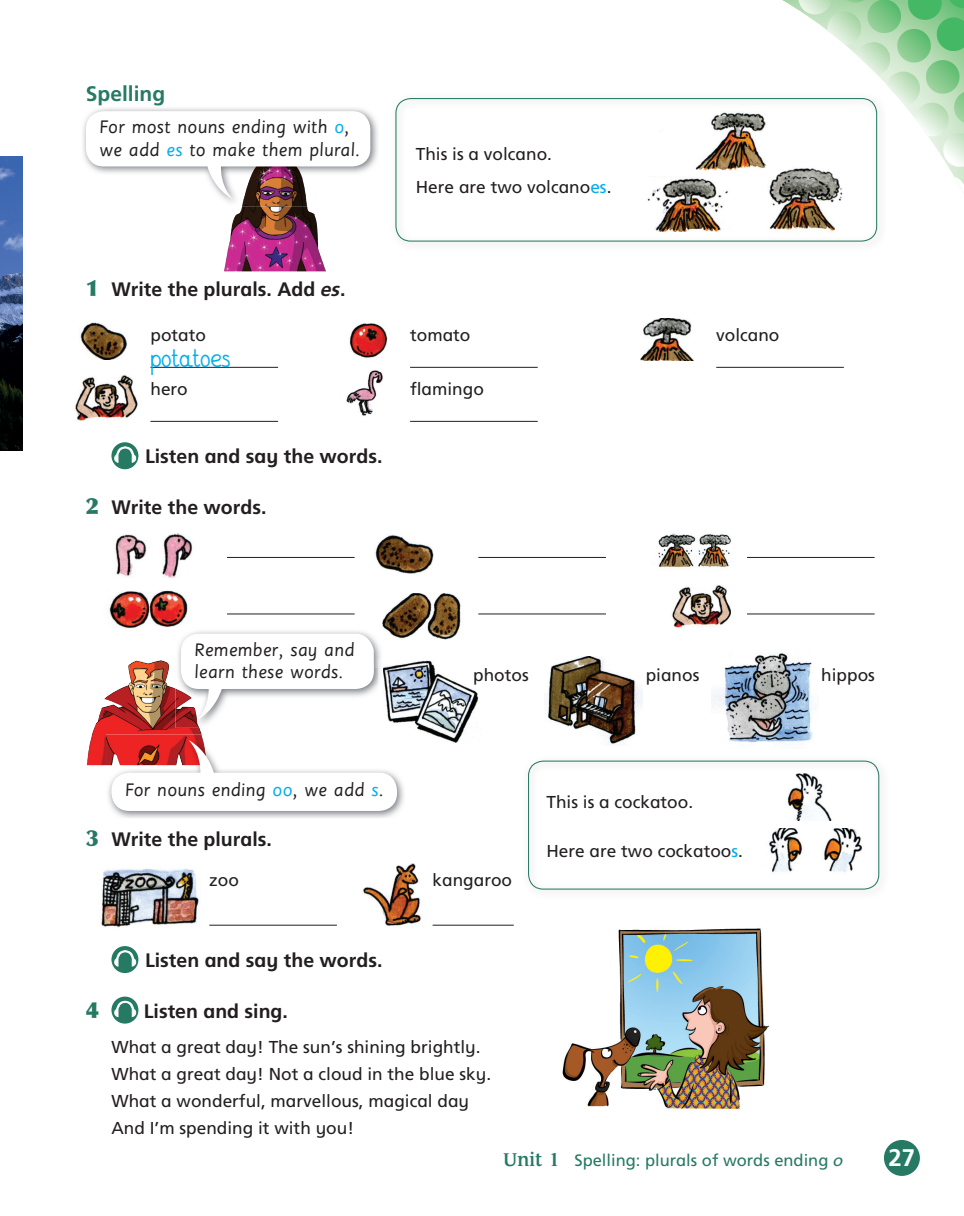
<style>
.page{position:relative;width:964px;height:1216px;background:#fff}
.page>*{position:absolute;margin:0;border:0;box-sizing:border-box;transform-origin:0 0}
.t1{font:700 24px "Frutiger Inf";color:#fff}
.t2{font:22.5px "Hf W Precursive Four";letter-spacing:-.02em;color:#00aeef}
.t3{font:900 22.5px "Optima LT Std";color:#267a63}
.t4{font:700 21px "Frutiger Inf";color:#267a63}
.t5{font:20.25px/22.5px "Sassoon San Slope";color:#231f20}
.t6{font:700 19.5px "Frutiger Inf";color:#231f20}
.t7{font:17.25px/27px "Frutiger Inf";color:#231f20}
.t8{font:16.5px "Frutiger Inf";color:#267a63}
.s1{color:#00aeef}
.s2{font-family:"Optima LT Std";font-weight:900;font-size:22.5px;color:#267a63}
.s3{font-style:italic}
.s4{font-family:"Leawood Infant";font-weight:500;font-size:18px}
</style>
<div class="page">
<div style="left:883px;top:1139px;width:36px;height:36px;background:#267a63;border-radius:50%"></div>
<img style="left:363px;top:863px;width:84px;height:63px">
<img style="left:101px;top:868px;width:98px;height:60px">
<img style="left:115px;top:533px;width:78px;height:44px">
<img style="left:109px;top:590px;width:79px;height:40px">
<img style="left:375px;top:535px;width:59px;height:38px">
<img style="left:383px;top:593px;width:78px;height:47px">
<img style="left:658px;top:533px;width:73px;height:35px">
<img style="left:672px;top:585px;width:58px;height:43px">
<img style="left:383px;top:660px;width:96px;height:83px">
<img style="left:544px;top:656px;width:98px;height:88px">
<img style="left:712px;top:653px;width:101px;height:90px">
<hr style="left:150px;top:367px;width:128px;height:1px;background:#231f20">
<hr style="left:410px;top:367px;width:127px;height:1px;background:#231f20">
<hr style="left:716px;top:367px;width:127px;height:1px;background:#231f20">
<hr style="left:150px;top:421px;width:128px;height:1px;background:#231f20">
<hr style="left:410px;top:421px;width:127px;height:1px;background:#231f20">
<div style="left:111px;top:442px;width:27px;height:27px;background:#267a63;border-radius:50%"></div>
<svg style="left:114px;top:446px;width:22px;height:16px"></svg>
<hr style="left:227px;top:557px;width:127px;height:1px;background:#231f20">
<hr style="left:478px;top:557px;width:128px;height:1px;background:#231f20">
<hr style="left:747px;top:557px;width:127px;height:1px;background:#231f20">
<hr style="left:227px;top:613px;width:127px;height:1px;background:#231f20">
<hr style="left:478px;top:613px;width:128px;height:1px;background:#231f20">
<hr style="left:747px;top:613px;width:127px;height:1px;background:#231f20">
<hr style="left:209px;top:924px;width:128px;height:1px;background:#231f20">
<hr style="left:432px;top:924px;width:128px;height:1px;background:#231f20">
<svg style="left:111px;top:946px;width:27px;height:27px"></svg>
<svg style="left:114px;top:950px;width:22px;height:16px"></svg>
<svg style="left:111px;top:996px;width:27px;height:27px"></svg>
<svg style="left:114px;top:1001px;width:22px;height:16px"></svg>
<img style="left:224px;top:207px;width:102px;height:64px">
<img style="left:0;top:156px;width:22px;height:294px">
<img style="left:83px;top:108px;width:213px;height:94px">
<img style="left:242px;top:199px;width:65px;height:8px">
<svg style="left:86px;top:111px;width:284px;height:88px"></svg>
<div style="left:395px;top:98px;width:482px;height:144px;border:1px solid #267a63;border-radius:15px"></div>
<img style="left:562px;top:928px;width:208px;height:182px">
<img style="left:695px;top:112px;width:72px;height:58px">
<img style="left:647px;top:176px;width:81px;height:56px">
<img style="left:80px;top:322px;width:48px;height:38px">
<img style="left:75px;top:375px;width:63px;height:46px">
<img style="left:349px;top:323px;width:39px;height:36px">
<img style="left:346px;top:370px;width:37px;height:46px">
<img style="left:640px;top:318px;width:54px;height:43px">
<img style="left:528px;top:762px;width:352px;height:128px">
<div style="left:528px;top:760px;width:351px;height:129px;border:1px solid #267a63;border-radius:15px"></div>
<img style="left:751px;top:773px;width:115px;height:47px">
<img style="left:750px;top:828px;width:115px;height:51px">
<img style="left:749px;top:165px;width:93px;height:68px">
<img style="left:108px;top:660px;width:52px;height:36px">
<img style="left:106px;top:765px;width:298px;height:53px">
<img style="left:383px;top:734px;width:22px;height:9px">
<img style="left:106px;top:734px;width:97px;height:31px">
<svg style="left:111px;top:740px;width:286px;height:71px"></svg>
<img style="left:178px;top:631px;width:203px;height:97px">
<img style="left:175px;top:628px;width:13px;height:2px">
<img style="left:378px;top:659px;width:3px;height:69px">
<img style="left:178px;top:668px;width:200px;height:16px">
<img style="left:378px;top:668px;width:3px;height:16px">
<img style="left:175px;top:688px;width:24px;height:40px">
<svg style="left:181px;top:633px;width:193px;height:87px"></svg>
<svg style="left:780px;top:0;width:184px;height:196px"></svg>
<p class="t4" style="left:86px;top:81px;width:81px">Spelling</p>
<p class="t5" style="left:99px;top:115px;width:262px">For most nouns ending with <span class="s1">o</span>, we add <span class="s1">es</span> to make them plural.</p>
<p class="t7" style="left:416px;top:137px;width:197px;line-height:33px">This is a volcano.<br>Here are two volcano<span class="s1">es</span>.</p>
<p class="t6" style="left:86px;top:278px;width:261px"><span class="s2">1</span> Write the plurals. Add <span class="s3">es</span>.</p>
<p class="t7" style="left:150px;top:321px;width:57px">potato</p>
<p class="t7" style="left:410px;top:321px;width:62px">tomato</p>
<p class="t7" style="left:716px;top:321px;width:65px">volcano</p>
<p class="t7" style="left:150px;top:375px;width:39px">hero</p>
<p class="t7" style="left:410px;top:375px;width:75px">flamingo</p>
<h2 class="t2" style="left:150px;top:344px;width:82px">potatoes</h2>
<p class="t6" style="left:145px;top:445px;width:239px">Listen and say the words.</p>
<p class="t6" style="left:86px;top:495px;width:182px"><span class="s2">2</span> Write the words.</p>
<p class="t5" style="left:194px;top:638px;width:162px">Remember, say and learn these words.</p>
<p class="t7" style="left:473px;top:661px;width:57px">photos</p>
<p class="t7" style="left:645px;top:661px;width:55px">pianos</p>
<p class="t7" style="left:821px;top:661px;width:55px">hippos</p>
<p class="t5" style="left:125px;top:778px;width:260px">For nouns ending <span class="s1">oo</span>, we add <span class="s1">s</span>.</p>
<p class="t6" style="left:86px;top:827px;width:187px"><span class="s2">3</span> Write the plurals.</p>
<p class="t7" style="left:209px;top:866px;width:31px">zoo</p>
<p class="t7" style="left:432px;top:866px;width:81px">kangaroo</p>
<p class="t6" style="left:145px;top:948px;width:239px">Listen and say the words.</p>
<h2 class="t3" style="left:86px;top:996px;width:15px">4</h2>
<p class="t6" style="left:144px;top:999px;width:146px">Listen and sing.</p>
<p class="t7" style="left:111px;top:1033px;width:381px">What a great day! The sun’s shining brightly.<br>What a great day! Not a cloud in the blue sky.<br>What a wonderful, marvellous, magical day And I’m spending it with you!</p>
<p class="t7" style="left:546px;top:788px;width:148px">This is a cockatoo.</p>
<p class="t7" style="left:546px;top:837px;width:198px">Here are two cockatoo<span class="s1">s</span>.</p>
<p class="t8" style="left:503px;top:1150px;width:341px"><span class="s4">Unit 1</span> Spelling: plurals of words ending <span class="s3">o</span></p>
<h1 class="t1" style="left:888px;top:1143px;width:28px">27</h1>
</div>
